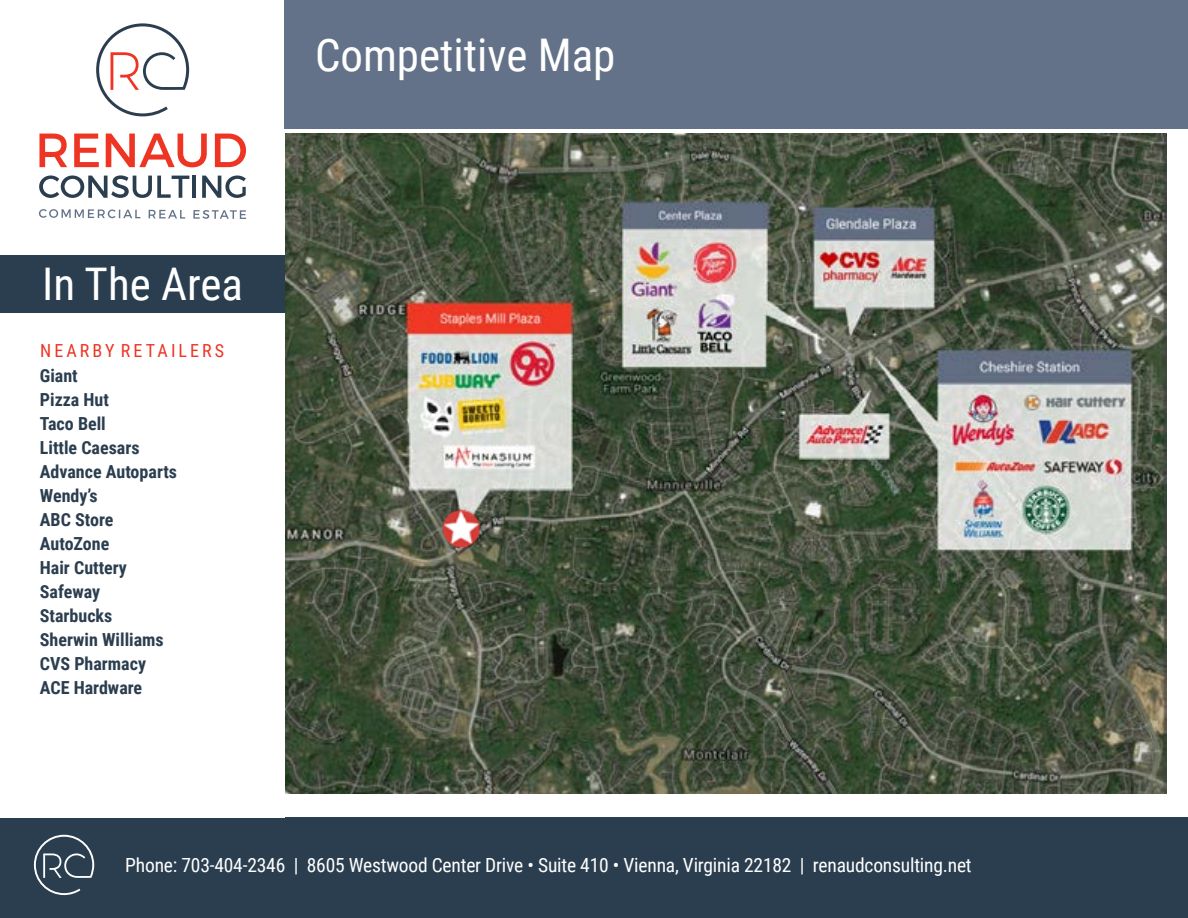
<style>
.page{position:relative;width:1188px;height:918px;background:#fff}
.page>*{position:absolute;margin:0;border:0;box-sizing:border-box;transform-origin:0 0}
.t1{font:45px "Roboto Condensed";color:#fff}
.t2{font:19.5px "Roboto Condensed";letter-spacing:-.01em;color:#fff}
.t3{font:700 18px/24px "Roboto Condensed";color:#2b3e4f}
.t4{font:18px "Roboto Condensed";letter-spacing:.17em;color:#ee3524}
</style>
<div class="page">
<svg style="left:39px;top:209px;width:101px;height:9px"></svg>
<svg style="left:149px;top:210px;width:36px;height:9px"></svg>
<svg style="left:193px;top:210px;width:53px;height:9px"></svg>
<svg style="left:39px;top:175px;width:150px;height:23px"></svg>
<hr style="left:193px;top:176px;width:3px;height:22px;background:#2b3e4f">
<svg style="left:202px;top:175px;width:44px;height:23px"></svg>
<svg style="left:96px;top:23px;width:93px;height:93px"></svg>
<svg style="left:39px;top:134px;width:28px;height:33px"></svg>
<svg style="left:74px;top:134px;width:25px;height:33px"></svg>
<svg style="left:106px;top:134px;width:101px;height:33px"></svg>
<svg style="left:215px;top:134px;width:31px;height:33px"></svg>
<div style="left:285px;top:0;width:903px;height:131px;background:#647289"></div>
<div style="left:0;top:255px;width:286px;height:63px;background:#2b3e4f"></div>
<div style="left:0;top:818px;width:1188px;height:100px;background:#2b3e4f"></div>
<svg style="left:34px;top:835px;width:60px;height:60px"></svg>
<div style="left:0;top:313px;width:285px;height:505px;background:#fff"></div>
<hr style="left:285px;top:129px;width:903px;height:3px;background:#fff">
<img style="left:285px;top:134px;width:881px;height:660px">
<img style="left:430px;top:496px;width:73px;height:65px">
<h1 class="t1" style="left:42px;top:253px;width:202px">In The Area</h1>
<p class="t4" style="left:40px;top:338px;width:186px">NEARBY RETAILERS</p>
<p class="t3" style="left:40px;top:363px;width:139px">Giant<br>Pizza Hut<br>Taco Bell<br>Little Caesars<br>Advance Autoparts<br>Wendy’s<br>ABC Store<br>AutoZone<br>Hair Cuttery<br>Safeway<br>Starbucks<br>Sherwin Williams<br>CVS Pharmacy<br>ACE Hardware</p>
<h1 class="t1" style="left:315px;top:24px;width:302px">Competitive Map</h1>
<p class="t2" style="left:125px;top:852px;width:848px">Phone: 703-404-2346 | 8605 Westwood Center Drive • Suite 410 • Vienna, Virginia 22182 | renaudconsulting.net</p>
</div>
